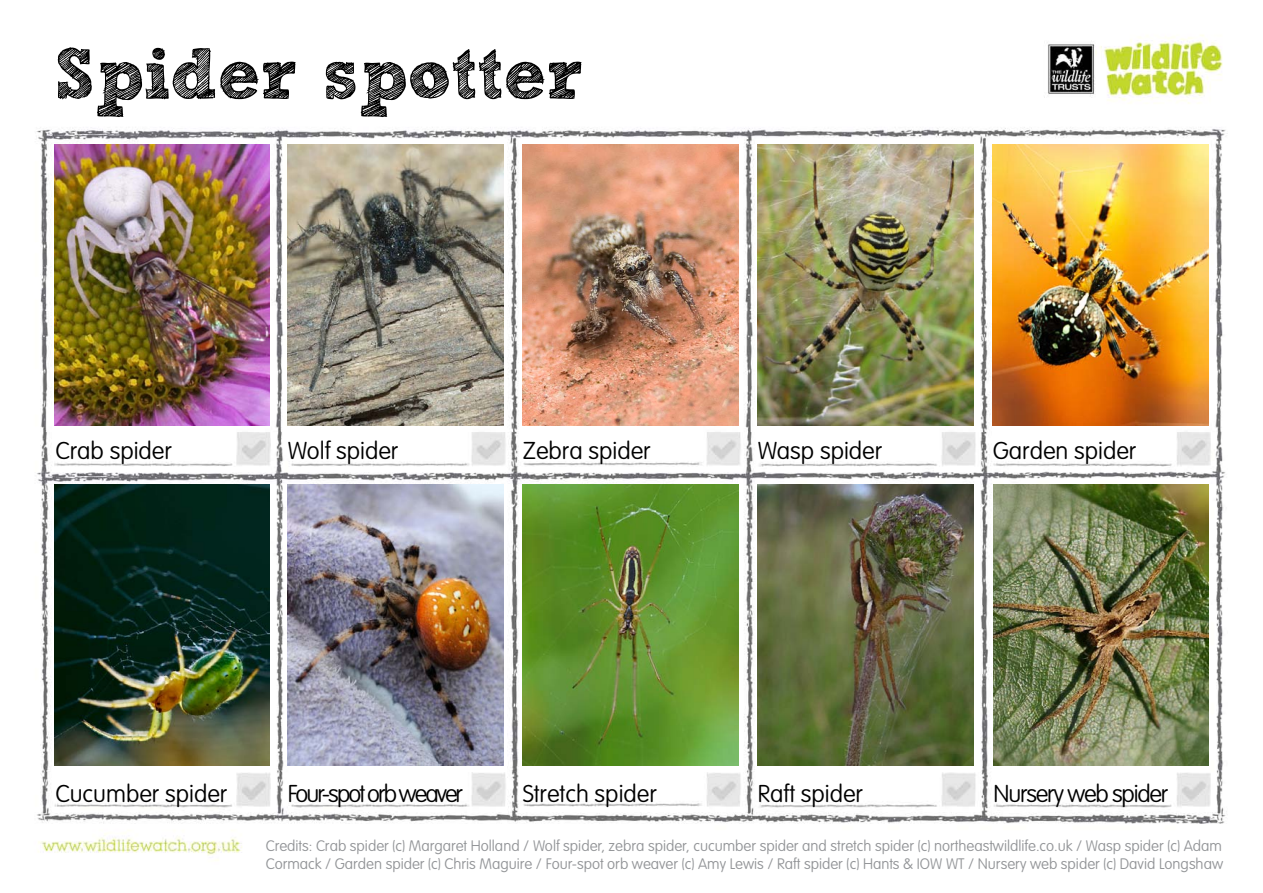
<style>
.page{position:relative;width:1263px;height:893px;background:#fff}
.page>*{position:absolute;margin:0;border:0;box-sizing:border-box;transform-origin:0 0}
.t1{font:72px "Sketch Rockwell";color:#000}
.t2{font:100 24px "VAG Rounded Std";color:#000}
.t3{font:100 24px "VAG Rounded Std";letter-spacing:-.08em;color:#000}
.t4{font:100 24px "VAG Rounded Std";letter-spacing:-.05em;color:#000}
.t5{font:100 15px/18px "VAG Rounded Std";color:#939598}
</style>
<div class="page">
<img style="left:36px;top:35px;width:1192px;height:826px">
<img style="left:54px;top:145px;width:215px;height:280px">
<img style="left:288px;top:145px;width:215px;height:280px">
<img style="left:523px;top:145px;width:215px;height:280px">
<img style="left:758px;top:145px;width:215px;height:280px">
<img style="left:993px;top:145px;width:215px;height:280px">
<img style="left:54px;top:485px;width:215px;height:280px">
<img style="left:288px;top:485px;width:215px;height:280px">
<img style="left:523px;top:485px;width:215px;height:280px">
<img style="left:758px;top:485px;width:215px;height:280px">
<img style="left:994px;top:485px;width:215px;height:280px">
<h1 class="t1" style="left:55px;top:34px;width:530px">Spider spotter</h1>
<h2 class="t2" style="left:56px;top:437px;width:118px">Crab spider</h2>
<h2 class="t2" style="left:288px;top:437px;width:112px">Wolf spider</h2>
<h2 class="t2" style="left:523px;top:437px;width:130px">Zebra spider</h2>
<h2 class="t2" style="left:758px;top:437px;width:126px">Wasp spider</h2>
<h2 class="t2" style="left:993px;top:437px;width:145px">Garden spider</h2>
<h2 class="t2" style="left:55px;top:780px;width:173px">Cucumber spider</h2>
<h2 class="t3" style="left:288px;top:780px;width:177px">Four-spot orb weaver</h2>
<h2 class="t2" style="left:523px;top:780px;width:136px">Stretch spider</h2>
<h2 class="t2" style="left:758px;top:780px;width:107px">Raft spider</h2>
<h2 class="t4" style="left:994px;top:780px;width:176px">Nursery web spider</h2>
<p class="t5" style="left:266px;top:837px;width:959px">Credits: Crab spider (c) Margaret Holland / Wolf spider, zebra spider, cucumber spider and stretch spider (c) northeastwildlife.co.uk / Wasp spider (c) Adam<br>Cormack / Garden spider (c) Chris Maguire / Four-spot orb weaver (c) Amy Lewis / Raft spider (c) Hants &amp; IOW WT / Nursery web spider (c) David Longshaw</p>
</div>
